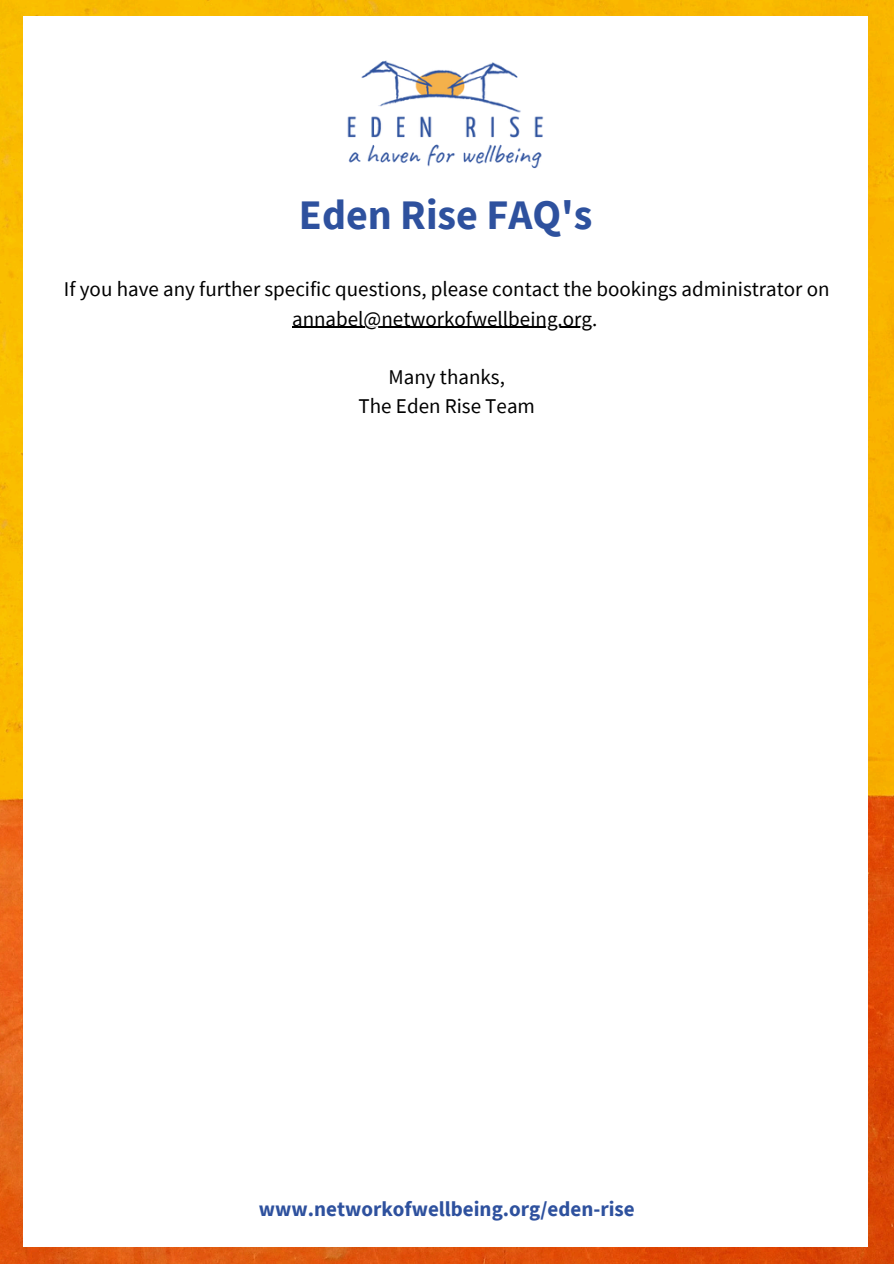
<style>
.page{position:relative;width:894px;height:1264px;background:#fff}
.page>*{position:absolute;margin:0;border:0;box-sizing:border-box;transform-origin:0 0}
.t1{font:700 42px "Source Sans Pro";color:#2e519e}
.t2{font:21px "Source Sans Pro";color:#000}
.t3{font:700 21px "Source Sans Pro";color:#2e519e}
</style>
<div class="page">
<img style="left:0;top:0;width:893px;height:1263px">
<div style="left:23px;top:17px;width:844px;height:1229px;background:#fff"></div>
<hr style="left:292px;top:327px;width:300px;height:1px;background:#000">
<img style="left:347px;top:60px;width:197px;height:109px">
<p class="t1" style="left:299px;top:187px;width:295px">Eden Rise FAQ's</p>
<p class="t2" style="left:64px;top:276px;width:767px">If you have any further specific questions, please contact the bookings administrator on</p>
<h1 class="t2" style="left:292px;top:305px;width:306px">annabel@networkofwellbeing.org.</h1>
<h1 class="t2" style="left:388px;top:363px;width:118px">Many thanks,</h1>
<p class="t2" style="left:358px;top:393px;width:178px">The Eden Rise Team</p>
<p class="t3" style="left:259px;top:1194px;width:377px">www.networkofwellbeing.org/eden-rise</p>
</div>
